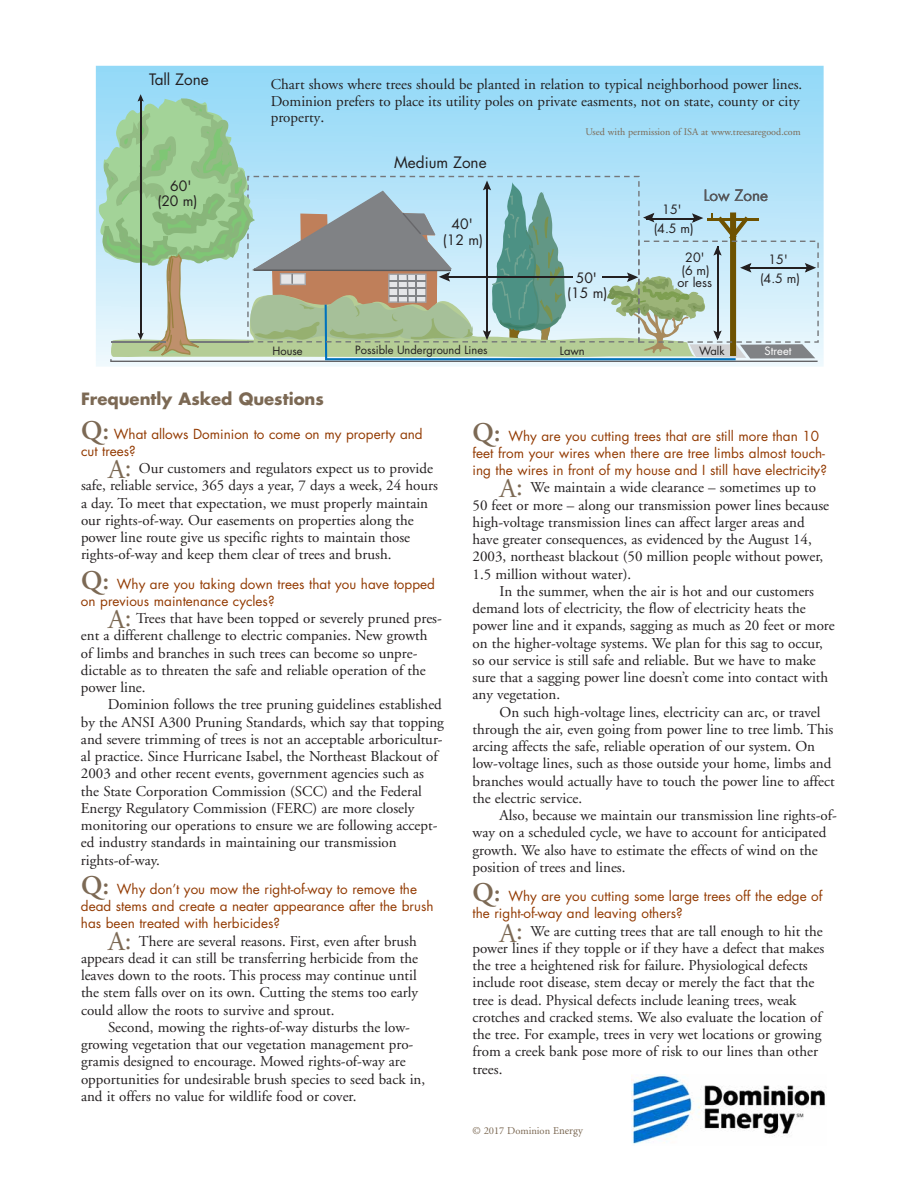
<style>
.page{position:relative;width:918px;height:1188px;background:#fff}
.page>*{position:absolute;margin:0;border:0;box-sizing:border-box;transform-origin:0 0}
.t1{font:700 16.5px "Futura";color:#7c6954}
.t2{font:15.3px "Futura";color:#231f20}
.t3{font:15.3px "Futura";color:#5f5f62}
.t4{font:15px/17.2px "Adobe Garamond";color:#231f20}
.t5{font:13.95px/15.3px "Futura";color:#231f20;text-align:center}
.t6{font:13.5px/17.2px "Futura";color:#933b03}
.t7{font:12.6px/12.6px "Futura";color:#231f20;text-align:center}
.t8{font:11.1px "Futura";color:#231f20}
.t9{font:11.1px "Futura";color:#fff}
.t10{font:10.5px "Adobe Garamond";color:#7c6954}
.t11{font:10.05px "Adobe Garamond";color:#7c6954}
.s1{font-size:15.9px}
.s2{font-family:"Adobe Garamond";font-weight:600;font-size:27px;color:#7c6954}
.s3{font-size:27px;color:#7c6954}
.s4{font-family:"Minion Pro"}
</style>
<div class="page">
<svg style="left:96px;top:66px;width:728px;height:301px;background:#a5dff8"></svg>
<svg style="left:97px;top:94px;width:722px;height:268px;background:#aacecd"></svg>
<img style="left:631px;top:1074px;width:195px;height:70px">
<p class="t2" style="left:149px;top:73px;width:61px">Tall Zone</p>
<p class="t4" style="left:271px;top:78px;width:533px;line-height:16.5px">Chart shows where trees should be planted in relation to typical neighborhood power lines.<br>Dominion prefers to place its utility poles on private easments, not on state, county or city property<span class="s1">.</span></p>
<p class="t11" style="left:585px;top:128px;width:217px">Used with permission of ISA at www.treesaregood.com</p>
<p class="t2" style="left:394px;top:156px;width:94px">Medium Zone</p>
<p class="t3" style="left:704px;top:188px;width:66px">Low Zone</p>
<p class="t7" style="left:662px;top:204px;width:21px">15'</p>
<p class="t5" style="left:452px;top:218px;width:23px">40'</p>
<p class="t7" style="left:654px;top:224px;width:41px">(4.5 m)</p>
<p class="t5" style="left:443px;top:233px;width:42px">(12 m)</p>
<p class="t5" style="left:567px;top:271px;width:42px">50' (15 m)</p>
<p class="t5" style="left:157px;top:180px;width:42px">60' (20 m)</p>
<p class="t7" style="left:678px;top:252px;width:36px">20'<br>(6 m) or less</p>
<p class="t7" style="left:760px;top:250px;width:41px;line-height:19.5px">15' (4.5 m)</p>
<p class="t8" style="left:273px;top:346px;width:32px">House</p>
<p class="t8" style="left:355px;top:345px;width:134px">Possible Underground Lines</p>
<p class="t8" style="left:560px;top:345px;width:26px">Lawn</p>
<p class="t8" style="left:699px;top:345px;width:27px">Walk</p>
<p class="t9" style="left:765px;top:346px;width:28px">Street</p>
<h1 class="t1" style="left:81px;top:391px;width:245px">Frequently Asked Questions</h1>
<p class="t6" style="left:81px;top:426px;width:343px"><span class="s2">Q:</span> What allows Dominion to come on my property and cut trees?</p>
<p class="t4" style="left:81px;top:461px;width:358px;text-indent:27px"><span class="s3">A:</span> Our customers and regulators expect us to provide safe, reliable service, 365 days a year, 7 days a week, 24 hours a day. To meet that expectation, we must properly maintain our rights-of-way. Our easements on properties along the power line route give us specific rights to maintain those rights-of-way and keep them clear of trees and brush.</p>
<p class="t6" style="left:81px;top:576px;width:355px"><span class="s2">Q:</span> Why are you taking down trees that you have topped on previous maintenance cycles?</p>
<p class="t4" style="left:81px;top:611px;width:362px;text-indent:27px"><span class="s3">A:</span> Trees that have been topped or severely pruned pres&shy;ent a different challenge to electric companies. New growth of limbs and branches in such trees can become so unpre&shy;dictable as to threaten the safe and reliable operation of the power line.</p>
<p class="t4" style="left:81px;top:697px;width:364px;text-indent:27px">Dominion follows the tree pruning guidelines established by the ANSI A300 Pruning Standards, which say that topping and severe trimming of trees is not an acceptable arboricultur&shy;al practice. Since Hurricane Isabel, the Northeast Blackout of 2003 and other recent events, government agencies such as the State Corporation Commission (SCC) and the Federal Energy Regulatory Commission (FERC) are more closely monitoring our operations to ensure we are following accept&shy;ed industry standards in maintaining our transmission rights-of-way.</p>
<p class="t6" style="left:81px;top:882px;width:354px"><span class="s2">Q:</span> Why don’t you mow the right-of-way to remove the dead stems and create a neater appearance after the brush has been treated with herbicides?</p>
<p class="t4" style="left:81px;top:934px;width:339px;text-align:justify;text-indent:27px"><span class="s3">A:</span> There are several reasons. First, even after brush appears dead it can still be transferring herbicide from the leaves down to the roots. This process may continue until the stem falls over on its own. Cutting the stems too early could allow the roots to survive and sprout.</p>
<p class="t4" style="left:81px;top:1020px;width:346px;text-indent:27px">Second, mowing the rights-of-way disturbs the low&shy;growing vegetation that our vegetation management pro&shy;gramis designed to encourage. Mowed rights-of-way are opportunities for undesirable brush species to seed back in, and it offers no value for wildlife food or cover.</p>
<p class="t6" style="left:472px;top:428px;width:356px"><span class="s2">Q:</span> Why are you cutting trees that are still more than 10 feet from your wires when there are tree limbs almost touch&shy;ing the wires in front of my house and I still have electricity?</p>
<p class="t4" style="left:473px;top:480px;width:358px;text-indent:27px"><span class="s3">A:</span> We maintain a wide clearance – sometimes up to 50 feet or more – along our transmission power lines because high-voltage transmission lines can affect larger areas and have greater consequences, as evidenced by the August 14, 2003, northeast blackout (50 million people without power,</p>
<p class="t4" style="left:473px;top:567px;width:160px">1.5 million without water).</p>
<p class="t4" style="left:473px;top:584px;width:364px;text-indent:27px">In the summer, when the air is hot and our customers demand lots of electricity, the flow of electricity heats the power line and it expands, sagging as much as 20 feet or more on the higher-voltage systems. We plan for this sag to occur, so our service is still safe and reliable. But we have to make sure that a sagging power line doesn’t come into contact with any vegetation.</p>
<p class="t4" style="left:473px;top:705px;width:364px;text-indent:27px">On such high-voltage lines, electricity can arc, or travel through the air, even going from power line to tree limb. This arcing affects the safe, reliable operation of our system. On low-voltage lines, such as those outside your home, limbs and branches would actually have to touch the power line to affect the electric service.</p>
<p class="t4" style="left:473px;top:808px;width:366px;text-indent:27px">Also, because we maintain our transmission line rights-of&shy;way on a scheduled cycle, we have to account for anticipated growth. We also have to estimate the effects of wind on the position of trees and lines.</p>
<p class="t6" style="left:472px;top:889px;width:352px"><span class="s2">Q:</span> Why are you cutting some large trees off the edge of the right-of-way and leaving others?</p>
<p class="t4" style="left:473px;top:924px;width:353px;text-indent:27px"><span class="s3">A:</span> We are cutting trees that are tall enough to hit the power lines if they topple or if they have a defect that makes the tree a heightened risk for failure. Physiological defects include root disease, stem decay or merely the fact that the tree is dead. Physical defects include leaning trees, weak crotches and cracked stems. We also evaluate the location of the tree. For example, trees in very wet locations or growing from a creek bank pose more of risk to our lines than other trees.</p>
<p class="t10" style="left:472px;top:1126px;width:112px">© 20<span class="s4">17</span> Dominion <span class="s4">Energy</span></p>
</div>
